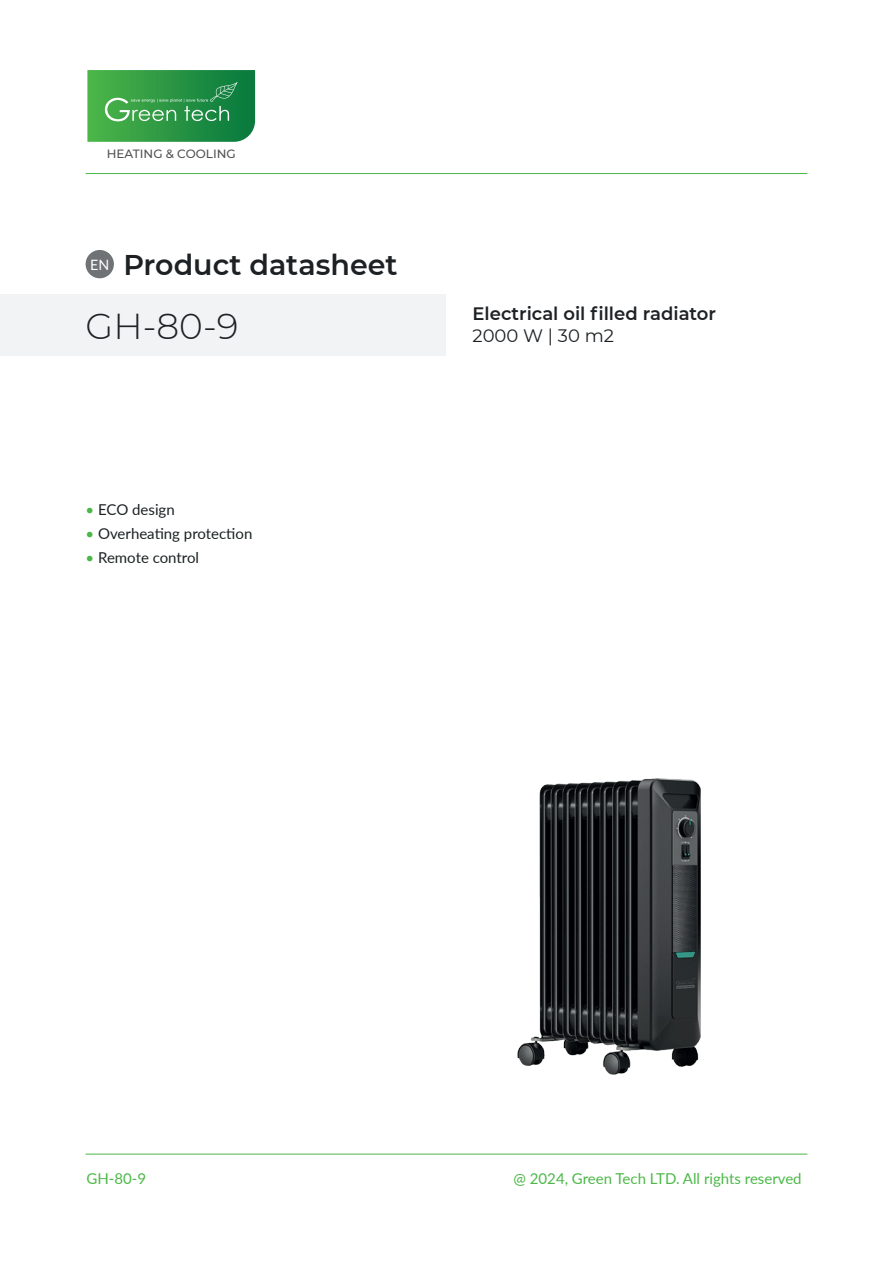
<style>
.page{position:relative;width:893px;height:1263px;background:#fff}
.page>*{position:absolute;margin:0;border:0;box-sizing:border-box;transform-origin:0 0}
.t1{font:300 36px "Montserrat";color:#1d2124}
.t2{font:600 28.5px "Montserrat";color:#1d2124}
.t3{font:600 18px "Montserrat";color:#1d2124}
.t4{font:18px "Montserrat";color:#1d2124}
.t5{font:15px "Lato";color:#1c2123}
.t6{font:15px "Lato";color:#4cb848}
.t7{font:14.25px "Lato";color:#fff}
.t8{font:500 12px "Montserrat";color:#515250}
.s1{color:#4cb848}
</style>
<div class="page">
<div style="left:0;top:294px;width:445px;height:62px;background:#f2f3f4"></div>
<hr style="left:86px;top:1154px;width:721px;height:1px;background:#4cb848">
<hr style="left:86px;top:173px;width:721px;height:1px;background:#4cb848">
<svg style="left:87px;top:70px;width:168px;height:72px;background:#389d50"></svg>
<img style="left:360px;top:778px;width:448px;height:377px">
<div style="left:86px;top:250px;width:28px;height:28px;background:#707375;border-radius:50%"></div>
<p class="t8" style="left:107px;top:145px;width:131px">HEATING &amp; COOLING</p>
<h2 class="t2" style="left:123px;top:245px;width:276px">Product datasheet</h2>
<h1 class="t1" style="left:86px;top:301px;width:155px">GH-80-9</h1>
<p class="t3" style="left:473px;top:301px;width:245px">Electrical oil filled radiator</p>
<p class="t7" style="left:90px;top:254px;width:21px">EN</p>
<p class="t4" style="left:473px;top:323px;width:143px">2000 W | 30 m2</p>
<p class="t5" style="left:86px;top:499px;width:91px"><span class="s1">•</span> ECO design</p>
<p class="t5" style="left:86px;top:523px;width:168px"><span class="s1">•</span> Overheating protection</p>
<p class="t5" style="left:86px;top:547px;width:115px"><span class="s1">•</span> Remote control</p>
<p class="t6" style="left:86px;top:1167px;width:61px">GH-80-9</p>
<p class="t6" style="left:513px;top:1167px;width:290px">@ 2024, Green Tech LTD. All rights reserved</p>
</div>
